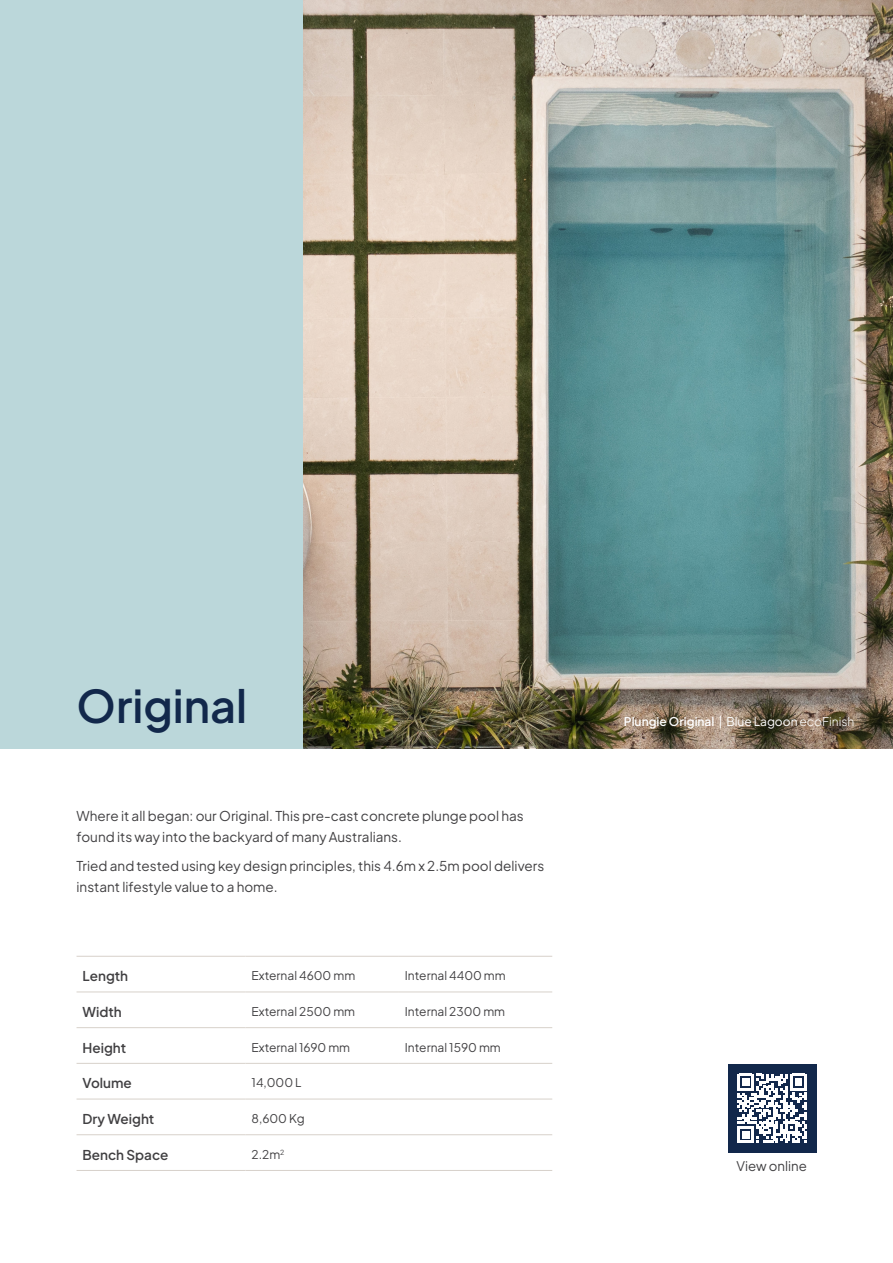
<style>
.page{position:relative;width:893px;height:1263px;background:#fff}
.page>*{position:absolute;margin:0;border:0;box-sizing:border-box;transform-origin:0 0}
.t1{font:600 45px "Plus Jakarta Sans";color:#12284b}
.t2{font:13.5px/21px "Plus Jakarta Sans";color:#414042}
.t3{font:600 13.5px "Plus Jakarta Sans";color:#414042}
.t4{font:13.2px "Plus Jakarta Sans";color:#414042}
.t5{font:12px "Plus Jakarta Sans";color:#414042}
.t6{font:600 12px "Plus Jakarta Sans";color:#fff}
.s1{font-weight:400}
.s2{font-weight:300}
</style>
<div class="page">
<div style="left:0;top:0;width:304px;height:748px;background:#bbd7da"></div>
<img style="left:304px;top:0;width:588px;height:748px">
<hr style="left:892px;top:0;width:1px;height:748px;background:#bbd7da">
<div style="left:728px;top:1064px;width:88px;height:89px;background:#12284b"></div>
<svg style="left:737px;top:1074px;width:70px;height:69px"></svg>
<hr style="left:77px;top:956px;width:169px;height:1px;background:#d7d1ca">
<hr style="left:77px;top:991px;width:169px;height:1px;background:#d7d1ca">
<hr style="left:77px;top:1027px;width:169px;height:1px;background:#d7d1ca">
<hr style="left:77px;top:1063px;width:169px;height:1px;background:#d7d1ca">
<hr style="left:77px;top:1099px;width:169px;height:1px;background:#d7d1ca">
<hr style="left:77px;top:1134px;width:169px;height:1px;background:#d7d1ca">
<hr style="left:77px;top:1170px;width:169px;height:1px;background:#d7d1ca">
<hr style="left:246px;top:956px;width:153px;height:1px;background:#d7d1ca">
<hr style="left:399px;top:956px;width:153px;height:1px;background:#d7d1ca">
<hr style="left:246px;top:991px;width:153px;height:1px;background:#d7d1ca">
<hr style="left:399px;top:991px;width:153px;height:1px;background:#d7d1ca">
<hr style="left:246px;top:1027px;width:153px;height:1px;background:#d7d1ca">
<hr style="left:399px;top:1027px;width:153px;height:1px;background:#d7d1ca">
<hr style="left:246px;top:1063px;width:153px;height:1px;background:#d7d1ca">
<hr style="left:399px;top:1063px;width:153px;height:1px;background:#d7d1ca">
<hr style="left:246px;top:1099px;width:153px;height:1px;background:#d7d1ca">
<hr style="left:399px;top:1099px;width:153px;height:1px;background:#d7d1ca">
<hr style="left:246px;top:1134px;width:153px;height:1px;background:#d7d1ca">
<hr style="left:399px;top:1134px;width:153px;height:1px;background:#d7d1ca">
<hr style="left:246px;top:1170px;width:153px;height:1px;background:#d7d1ca">
<hr style="left:399px;top:1170px;width:153px;height:1px;background:#d7d1ca">
<h1 class="t1" style="left:77px;top:669px;width:172px">Original</h1>
<p class="t2" style="left:77px;top:804px;width:449px">Where it all began: our Original. This pre-cast concrete plunge pool has found its way into the backyard of many Australians.</p>
<p class="t2" style="left:77px;top:854px;width:469px">Tried and tested using key design principles, this 4.6m x 2.5m pool delivers instant lifestyle value to a home.</p>
<p class="t3" style="left:83px;top:965px;width:47px">Length</p>
<p class="t5" style="left:252px;top:966px;width:105px">External 4600 mm</p>
<p class="t5" style="left:405px;top:966px;width:102px">Internal 4400 mm</p>
<p class="t3" style="left:83px;top:1001px;width:41px">Width</p>
<p class="t5" style="left:252px;top:1002px;width:105px">External 2500 mm</p>
<p class="t5" style="left:405px;top:1002px;width:102px">Internal 2300 mm</p>
<p class="t3" style="left:83px;top:1036px;width:45px">Height</p>
<p class="t5" style="left:252px;top:1037px;width:100px">External 1690 mm</p>
<p class="t5" style="left:405px;top:1037px;width:97px">Internal 1590 mm</p>
<p class="t3" style="left:83px;top:1072px;width:51px">Volume</p>
<p class="t5" style="left:252px;top:1073px;width:52px">14,000 L</p>
<p class="t3" style="left:83px;top:1108px;width:73px">Dry Weight</p>
<p class="t5" style="left:252px;top:1109px;width:55px">8,600 Kg</p>
<p class="t3" style="left:83px;top:1143px;width:88px">Bench Space</p>
<p class="t5" style="left:252px;top:1144px;width:34px">2.2m<sup>2</sup></p>
<p class="t6" style="left:624px;top:712px;width:232px">Plungie Original <span class="s1">| Blue Lagoon</span> <span class="s2">ecoFinish</span></p>
<p class="t4" style="left:736px;top:1155px;width:72px">View online</p>
</div>
